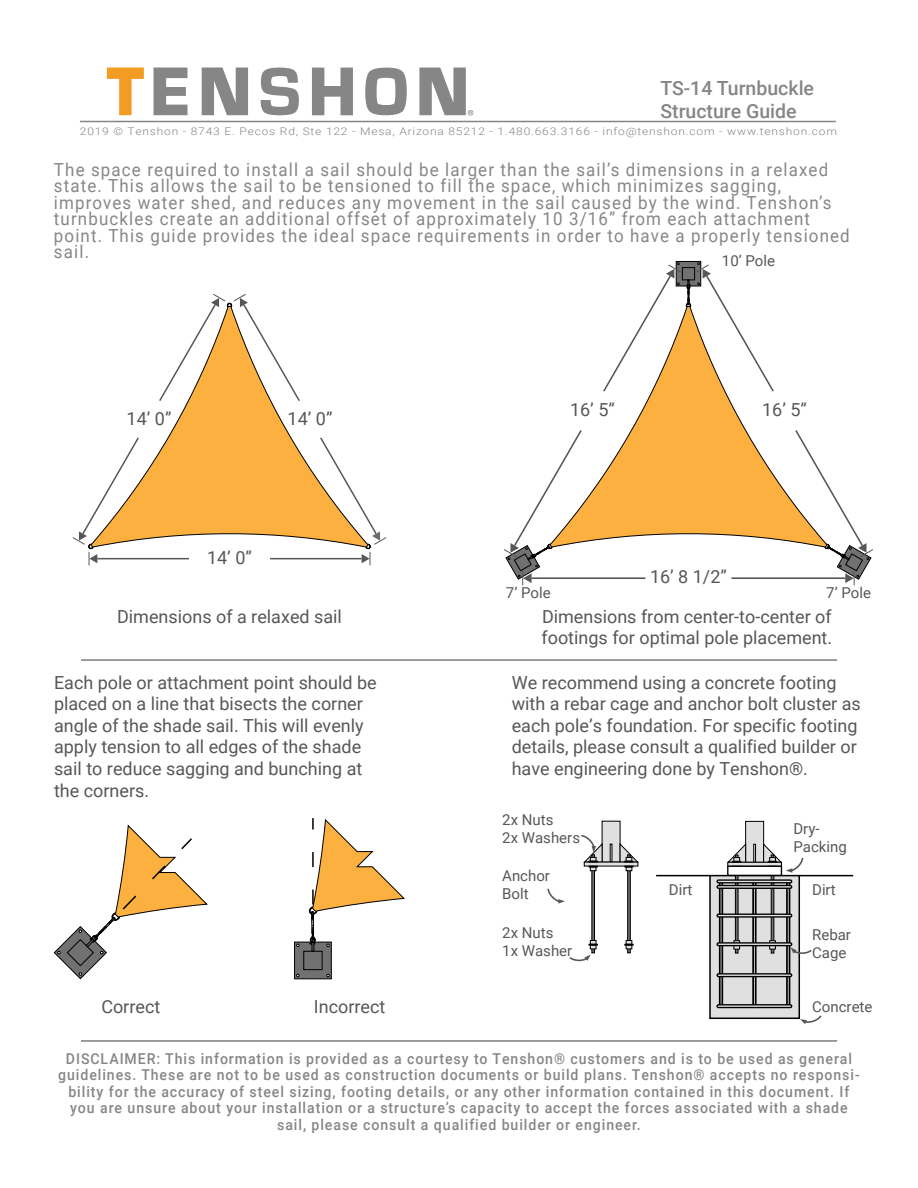
<style>
.page{position:relative;width:918px;height:1188px;background:#fff}
.page>*{position:absolute;margin:0;border:0;box-sizing:border-box;transform-origin:0 0}
.t1{font:500 19.5px/23.4px "Roboto";color:#878686}
.t2{font:18px/21.6px "Roboto";color:#575757}
.t3{font:18px/16.5px "Roboto";letter-spacing:.065em;color:#878686;scale:.94 1}
.t4{font:500 15px/16.5px "Roboto";letter-spacing:.065em;color:#878686;text-align:center;scale:.94 1}
.t5{font:15px/18px "Roboto";color:#575757}
.t6{font:300 10.5px "Roboto";letter-spacing:.065em;color:#878686;scale:1.15 1}
</style>
<div class="page">
<hr style="left:81px;top:1040px;width:756px;height:2px;background:#878686">
<hr style="left:81px;top:659px;width:756px;height:2px;background:#878686">
<svg style="left:107px;top:68px;width:37px;height:47px"></svg>
<svg style="left:202px;top:68px;width:46px;height:47px"></svg>
<svg style="left:153px;top:68px;width:35px;height:47px"></svg>
<svg style="left:312px;top:68px;width:41px;height:47px"></svg>
<svg style="left:261px;top:68px;width:38px;height:47px"></svg>
<svg style="left:365px;top:68px;width:42px;height:47px"></svg>
<svg style="left:419px;top:68px;width:54px;height:48px"></svg>
<hr style="left:80px;top:121px;width:756px;height:1px;background:#878686">
<svg style="left:676px;top:261px;width:25px;height:2px"></svg>
<svg style="left:583px;top:393px;width:211px;height:150px"></svg>
<hr style="left:532px;top:577px;width:113px;height:2px;background:#575757">
<hr style="left:731px;top:577px;width:114px;height:2px;background:#575757">
<svg style="left:504px;top:430px;width:79px;height:155px"></svg>
<svg style="left:794px;top:430px;width:79px;height:155px"></svg>
<svg style="left:603px;top:263px;width:171px;height:130px"></svg>
<svg style="left:140px;top:403px;width:179px;height:137px"></svg>
<svg style="left:319px;top:437px;width:68px;height:128px"></svg>
<svg style="left:72px;top:437px;width:68px;height:128px"></svg>
<svg style="left:159px;top:294px;width:141px;height:109px"></svg>
<hr style="left:97px;top:558px;width:92px;height:1px;background:#575757">
<hr style="left:270px;top:558px;width:92px;height:1px;background:#575757">
<svg style="left:294px;top:942px;width:37px;height:37px"></svg>
<div style="left:304px;top:951px;width:18px;height:19px;background:#717171;border:1px solid #000"></div>
<svg style="left:54px;top:824px;width:154px;height:155px"></svg>
<svg style="left:308px;top:818px;width:97px;height:133px"></svg>
<div style="left:602px;top:821px;width:18px;height:41px;background:#e0e0e0"></div>
<svg style="left:610px;top:844px;width:2px;height:18px"></svg>
<div style="left:592px;top:855px;width:3px;height:98px;background:#717171;border:1px solid #000"></div>
<hr style="left:628px;top:855px;width:2px;height:98px;background:#717171">
<svg style="left:603px;top:862px;width:17px;height:4px"></svg>
<svg style="left:625px;top:940px;width:8px;height:9px"></svg>
<svg style="left:620px;top:843px;width:18px;height:28px"></svg>
<svg style="left:547px;top:888px;width:18px;height:16px"></svg>
<svg style="left:581px;top:833px;width:22px;height:38px"></svg>
<svg style="left:569px;top:940px;width:29px;height:21px"></svg>
<div style="left:709px;top:875px;width:91px;height:144px;background:#e0e0e0;border:2px solid #000"></div>
<hr style="left:799px;top:875px;width:54px;height:1px;background:#000">
<hr style="left:656px;top:875px;width:54px;height:1px;background:#000">
<div style="left:745px;top:821px;width:19px;height:42px;background:#e0e0e0;border:1px solid #000"></div>
<svg style="left:754px;top:844px;width:2px;height:18px"></svg>
<div style="left:735px;top:855px;width:3px;height:98px;background:#717171;border:1px solid #000"></div>
<div style="left:771px;top:855px;width:3px;height:98px;background:#717171;border:1px solid #000"></div>
<svg style="left:746px;top:862px;width:17px;height:4px"></svg>
<svg style="left:768px;top:940px;width:9px;height:9px"></svg>
<svg style="left:728px;top:843px;width:18px;height:23px"></svg>
<svg style="left:732px;top:940px;width:9px;height:9px"></svg>
<div style="left:719px;top:880px;width:4px;height:128px;border:2px solid #000"></div>
<div style="left:786px;top:880px;width:4px;height:128px;border:2px solid #000"></div>
<div style="left:752px;top:880px;width:5px;height:128px;border:2px solid #000"></div>
<div style="left:716px;top:879px;width:76px;height:4px;border:1px solid #000"></div>
<div style="left:716px;top:914px;width:76px;height:4px;border:1px solid #000"></div>
<div style="left:716px;top:973px;width:76px;height:4px;border:1px solid #000"></div>
<div style="left:716px;top:885px;width:76px;height:4px;border:1px solid #000"></div>
<div style="left:716px;top:942px;width:76px;height:4px;border:1px solid #000"></div>
<div style="left:716px;top:1004px;width:76px;height:4px;border:1px solid #000"></div>
<div style="left:727px;top:866px;width:55px;height:10px;background:#fff;border:1px solid #000"></div>
<svg style="left:800px;top:1015px;width:22px;height:9px"></svg>
<svg style="left:790px;top:947px;width:22px;height:7px"></svg>
<svg style="left:763px;top:843px;width:43px;height:32px"></svg>
<p class="t1" style="left:660px;top:75px;width:155px">TS-14 Turnbuckle<br>Structure Guide</p>
<p class="t6" style="left:80px;top:124px;width:660px">2019 © Tenshon - 8743 E. Pecos Rd, Ste 122 - Mesa, Arizona 85212 - 1.480.663.3166 - info@tenshon.com - www.tenshon.com</p>
<p class="t3" style="left:54px;top:160px;width:848px">The space required to install a sail should be larger than the sail’s dimensions in a relaxed state. This allows the sail to be tensioned to fill the space, which minimizes sagging, improves water shed, and reduces any movement in the sail caused by the wind. Tenshon’s turnbuckles create an additional offset of approximately 10 3/16” from each attachment point. This guide provides the ideal space requirements in order to have a properly tensioned sail.</p>
<p class="t5" style="left:722px;top:251px;width:55px">10’ Pole</p>
<p class="t2" style="left:127px;top:407px;width:46px">14’ 0”</p>
<p class="t2" style="left:288px;top:407px;width:46px">14’ 0”</p>
<p class="t2" style="left:207px;top:546px;width:46px">14’ 0”</p>
<p class="t2" style="left:570px;top:398px;width:46px">16’ 5”</p>
<p class="t2" style="left:762px;top:398px;width:46px">16’ 5”</p>
<p class="t2" style="left:650px;top:566px;width:78px">16’ 8 1/2”</p>
<p class="t5" style="left:506px;top:583px;width:46px">7’ Pole</p>
<p class="t5" style="left:826px;top:583px;width:46px">7’ Pole</p>
<p class="t2" style="left:117px;top:605px;width:226px">Dimensions of a relaxed sail</p>
<p class="t2" style="left:542px;top:605px;width:292px">Dimensions from center-to-center of footings for optimal pole placement.</p>
<p class="t2" style="left:54px;top:671px;width:324px">Each pole or attachment point should be placed on a line that bisects the corner angle of the shade sail. This will evenly apply tension to all edges of the shade sail to reduce sagging and bunching at the corners.</p>
<p class="t2" style="left:512px;top:671px;width:351px">We recommend using a concrete footing with a rebar cage and anchor bolt cluster as each pole’s foundation. For specific footing details, please consult a qualified builder or have engineering done by Tenshon®.</p>
<p class="t2" style="left:101px;top:995px;width:60px">Correct</p>
<p class="t2" style="left:314px;top:995px;width:73px">Incorrect</p>
<p class="t5" style="left:502px;top:810px;width:79px">2x Nuts<br>2x Washers</p>
<p class="t5" style="left:502px;top:867px;width:49px">Anchor<br>Bolt</p>
<p class="t5" style="left:502px;top:923px;width:72px">2x Nuts<br>1x Washer</p>
<p class="t5" style="left:669px;top:880px;width:25px">Dirt</p>
<p class="t5" style="left:793px;top:819px;width:55px">Dry-<br>Packing</p>
<p class="t5" style="left:812px;top:880px;width:25px">Dirt</p>
<p class="t5" style="left:812px;top:925px;width:40px">Rebar<br>Cage</p>
<p class="t5" style="left:812px;top:998px;width:62px">Concrete</p>
<p class="t4" style="left:58px;top:1050px;width:854px">DISCLAIMER: This information is provided as a courtesy to Tenshon® customers and is to be used as general guidelines. These are not to be used as construction documents or build plans. Tenshon® accepts no responsi&shy;bility for the accuracy of steel sizing, footing details, or any other information contained in this document. If you are unsure about your installation or a structure’s capacity to accept the forces associated with a shade sail, please consult a qualified builder or engineer.</p>
</div>
